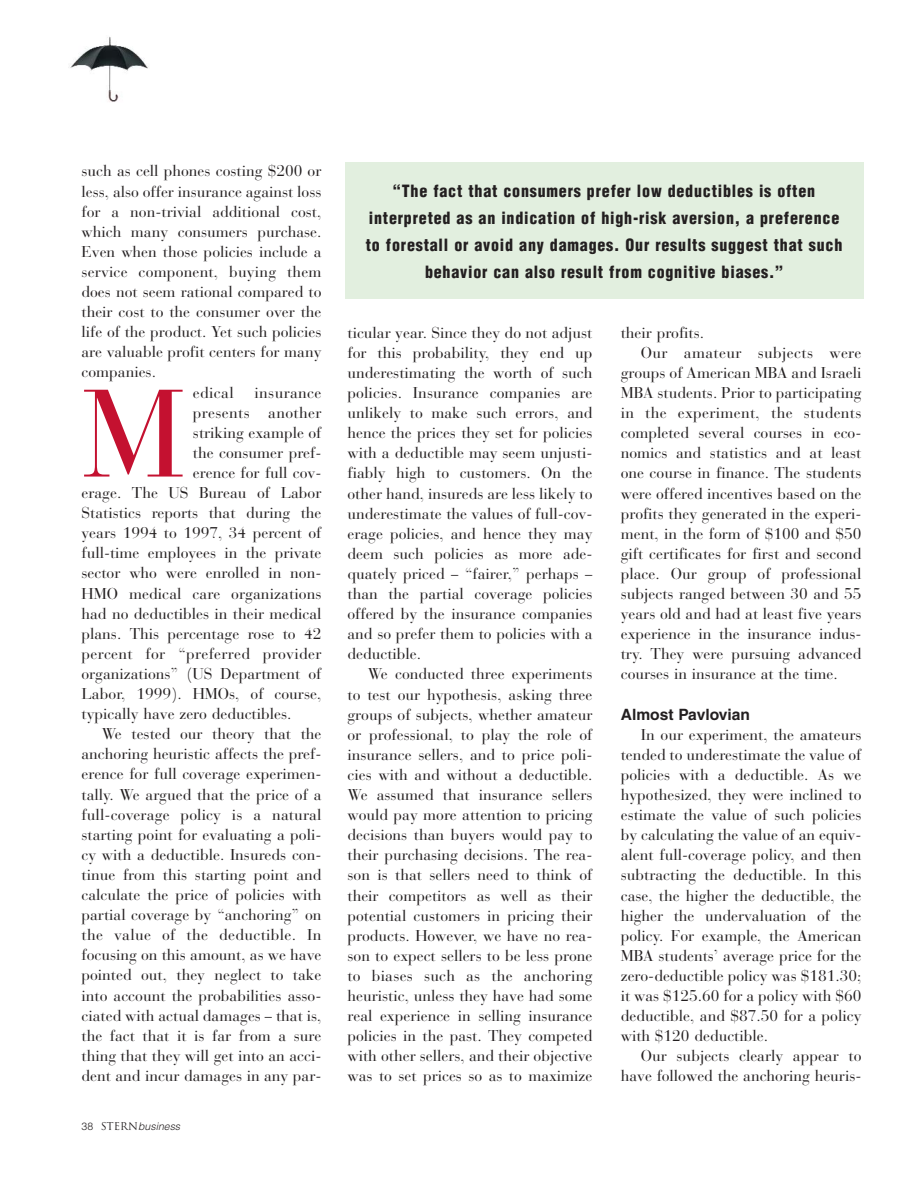
<style>
.page{position:relative;width:918px;height:1188px;background:#fff}
.page>*{position:absolute;margin:0;border:0;box-sizing:border-box;transform-origin:0 0}
.t1{font:123.3px "Bauer Bodoni";color:#c41130}
.t2{font:900 condensed 16.5px/27px "Helvetica";letter-spacing:.05em;color:#231f20;text-align:center}
.t3{font:15.6px/20.1px "Bauer Bodoni";color:#231f20;text-align:justify}
.t4{font:15.6px "Bauer Bodoni";letter-spacing:.02em;color:#231f20}
.t5{font:700 15.6px "Helvetica";color:#231f20}
.t6{font:italic 300 10.5px "Helvetica";color:#231f20}
.s1{font-size:15.15px}
.s2{font-style:normal}
.s3{font-family:"Trajan";font-weight:400;font-style:normal}
</style>
<div class="page">
<div style="left:345px;top:162px;width:519px;height:137px;background:#e2efdf"></div>
<img style="left:70px;top:36px;width:79px;height:66px">
<p class="t3" style="left:81px;top:163px;width:242px">such as cell phones costing $200 or</p>
<p class="t3" style="left:81px;top:183px;width:242px">less, also offer insurance against loss</p>
<p class="t3" style="left:81px;top:203px;width:242px">for a non-trivial additional cost,</p>
<p class="t3" style="left:81px;top:223px;width:241px">which many consumers purchase.</p>
<p class="t3" style="left:81px;top:243px;width:242px">Even when those policies include a</p>
<p class="t3" style="left:81px;top:263px;width:242px">service component, buying them</p>
<p class="t3" style="left:81px;top:283px;width:241px">does not seem rational compared to</p>
<p class="t3" style="left:81px;top:303px;width:242px">their cost to the consumer over the</p>
<p class="t3" style="left:81px;top:324px;width:242px">life of the product. Yet such policies</p>
<p class="t3" style="left:81px;top:344px;width:242px">are valuable profit centers for many</p>
<p class="t3" style="left:81px;top:364px;width:76px">companies.</p>
<p class="t3" style="left:193px;top:384px;width:42px">edical</p>
<p class="t4" style="left:255px;top:386px;width:68px">insurance</p>
<p class="t4" style="left:193px;top:406px;width:130px">presents another</p>
<p class="t3" style="left:193px;top:424px;width:130px">striking example of</p>
<p class="t3" style="left:193px;top:444px;width:130px">the consumer pref-</p>
<p class="t3" style="left:193px;top:464px;width:130px">erence for full cov-</p>
<p class="t3" style="left:81px;top:484px;width:241px">erage. The US Bureau of Labor</p>
<p class="t3" style="left:81px;top:504px;width:242px">Statistics reports that during the</p>
<p class="t3" style="left:81px;top:525px;width:242px">years 1994 to 1997, 34 percent of</p>
<p class="t3" style="left:81px;top:545px;width:242px">full-time employees in the private</p>
<p class="t3" style="left:81px;top:565px;width:242px">sector who were enrolled in non-</p>
<p class="t3" style="left:81px;top:585px;width:242px">HMO medical care organizations</p>
<p class="t3" style="left:81px;top:605px;width:242px">had no deductibles in their medical</p>
<p class="t3" style="left:81px;top:625px;width:242px">plans. This percentage rose to 42</p>
<p class="t4" style="left:81px;top:647px;width:241px">percent for “preferred provider</p>
<p class="t3" style="left:81px;top:665px;width:241px">organizations” (US Department of</p>
<p class="t3" style="left:81px;top:685px;width:241px">Labor, 1999). HMOs, of course,</p>
<p class="t3" style="left:81px;top:706px;width:211px">typically have zero deductibles.</p>
<p class="t3" style="left:102px;top:726px;width:221px">We tested our theory that the</p>
<p class="t3" style="left:81px;top:746px;width:242px">anchoring heuristic affects the pref-</p>
<p class="t3" style="left:81px;top:766px;width:242px">erence for full coverage experimen-</p>
<p class="t3" style="left:81px;top:786px;width:242px">tally. We argued that the price of a</p>
<p class="t3" style="left:81px;top:806px;width:241px">full-coverage policy is a natural</p>
<p class="t3" style="left:81px;top:826px;width:242px">starting point for evaluating a poli-</p>
<p class="t3" style="left:81px;top:846px;width:242px">cy with a deductible. Insureds con-</p>
<p class="t3" style="left:81px;top:866px;width:242px">tinue from this starting point and</p>
<p class="t3" style="left:81px;top:886px;width:242px">calculate the price of policies with</p>
<p class="t3" style="left:81px;top:907px;width:241px">partial coverage by “anchoring” on</p>
<p class="t4" style="left:81px;top:929px;width:242px">the value of the deductible. In</p>
<p class="t3" style="left:81px;top:947px;width:241px">focusing on this amount, as we have</p>
<p class="t3" style="left:81px;top:967px;width:242px">pointed out, they neglect to take</p>
<p class="t3" style="left:81px;top:987px;width:242px">into account the probabilities asso-</p>
<p class="t3" style="left:81px;top:1007px;width:241px">ciated with actual damages <span class="s1">–</span> that is,</p>
<p class="t3" style="left:82px;top:1027px;width:241px">the fact that it is far from a sure</p>
<p class="t3" style="left:82px;top:1047px;width:242px">thing that they will get into an acci-</p>
<p class="t3" style="left:82px;top:1067px;width:241px">dent and incur damages in any par-</p>
<h1 class="t1" style="left:82px;top:386px;width:104px">M</h1>
<p class="t6" style="left:81px;top:1122px;width:100px"><span class="s2">38</span> <span class="s3">STERN</span>business</p>
<p class="t2" style="left:366px;top:179px;width:478px">“The fact that consumers prefer low deductibles is often interpreted as an indication of high-risk aversion, a preference to forestall or avoid any damages. Our results suggest that such behavior can also result from cognitive biases.”</p>
<p class="t3" style="left:348px;top:324px;width:247px">ticular year. Since they do not adjust for this probability, they end up underestimating the worth of such policies. Insurance companies are unlikely to make such errors, and hence the prices they set for policies with a deductible may seem unjusti&shy;fiably high to customers. On the other hand, insureds are less likely to underestimate the values of full-cov&shy;erage policies, and hence they may deem such policies as more ade&shy;quately priced <span class="s1">–</span> “fairer,” perhaps <span class="s1">– </span>than the partial coverage policies offered by the insurance companies and so prefer them to policies with a deductible.</p>
<p class="t3" style="left:348px;top:666px;width:247px;text-indent:20px">We conducted three experiments to test our hypothesis, asking three groups of subjects, whether amateur or professional, to play the role of insurance sellers, and to price poli&shy;cies with and without a deductible.<br>We assumed that insurance sellers would pay more attention to pricing decisions than buyers would pay to their purchasing decisions. The rea&shy;son is that sellers need to think of their competitors as well as their potential customers in pricing their products. However, we have no rea&shy;son to expect sellers to be less prone to biases such as the anchoring heuristic, unless they have had some real experience in selling insurance policies in the past. They competed with other sellers, and their objective was to set prices so as to maximize</p>
<p class="t3" style="left:621px;top:324px;width:85px">their profits.</p>
<p class="t4" style="left:641px;top:346px;width:222px">Our amateur subjects were</p>
<p class="t3" style="left:621px;top:364px;width:242px">groups of American MBA and Israeli</p>
<p class="t3" style="left:621px;top:384px;width:242px">MBA students. Prior to participating</p>
<p class="t4" style="left:621px;top:407px;width:242px">in the experiment, the students</p>
<p class="t3" style="left:621px;top:425px;width:242px">completed several courses in eco-</p>
<p class="t3" style="left:621px;top:445px;width:242px">nomics and statistics and at least</p>
<p class="t3" style="left:621px;top:465px;width:242px">one course in finance. The students</p>
<p class="t3" style="left:621px;top:485px;width:242px">were offered incentives based on the</p>
<p class="t3" style="left:621px;top:505px;width:242px">profits they generated in the experi-</p>
<p class="t3" style="left:621px;top:525px;width:242px">ment, in the form of $100 and $50</p>
<p class="t3" style="left:621px;top:545px;width:242px">gift certificates for first and second</p>
<p class="t3" style="left:621px;top:565px;width:242px">place. Our group of professional</p>
<p class="t3" style="left:621px;top:585px;width:242px">subjects ranged between 30 and 55</p>
<p class="t3" style="left:621px;top:605px;width:242px">years old and had at least five years</p>
<p class="t3" style="left:621px;top:626px;width:242px">experience in the insurance indus-</p>
<p class="t3" style="left:621px;top:646px;width:242px">try. They were pursuing advanced</p>
<p class="t3" style="left:621px;top:666px;width:219px">courses in insurance at the time.</p>
<p class="t5" style="left:621px;top:708px;width:131px">Almost Pavlovian</p>
<p class="t3" style="left:621px;top:726px;width:242px;text-indent:20px">In our experiment, the amateurs tended to underestimate the value of policies with a deductible. As we hypothesized, they were inclined to estimate the value of such policies by calculating the value of an equiv&shy;alent full-coverage policy, and then subtracting the deductible. In this case, the higher the deductible, the higher the undervaluation of the policy. For example, the American MBA students’ average price for the zero-deductible policy was $181.30; it was $125.60 for a policy with $60 deductible, and $87.50 for a policy with $120 deductible.</p>
<p class="t3" style="left:621px;top:1048px;width:242px;text-align:right">Our subjects clearly appear to have followed the anchoring heuris-</p>
</div>
